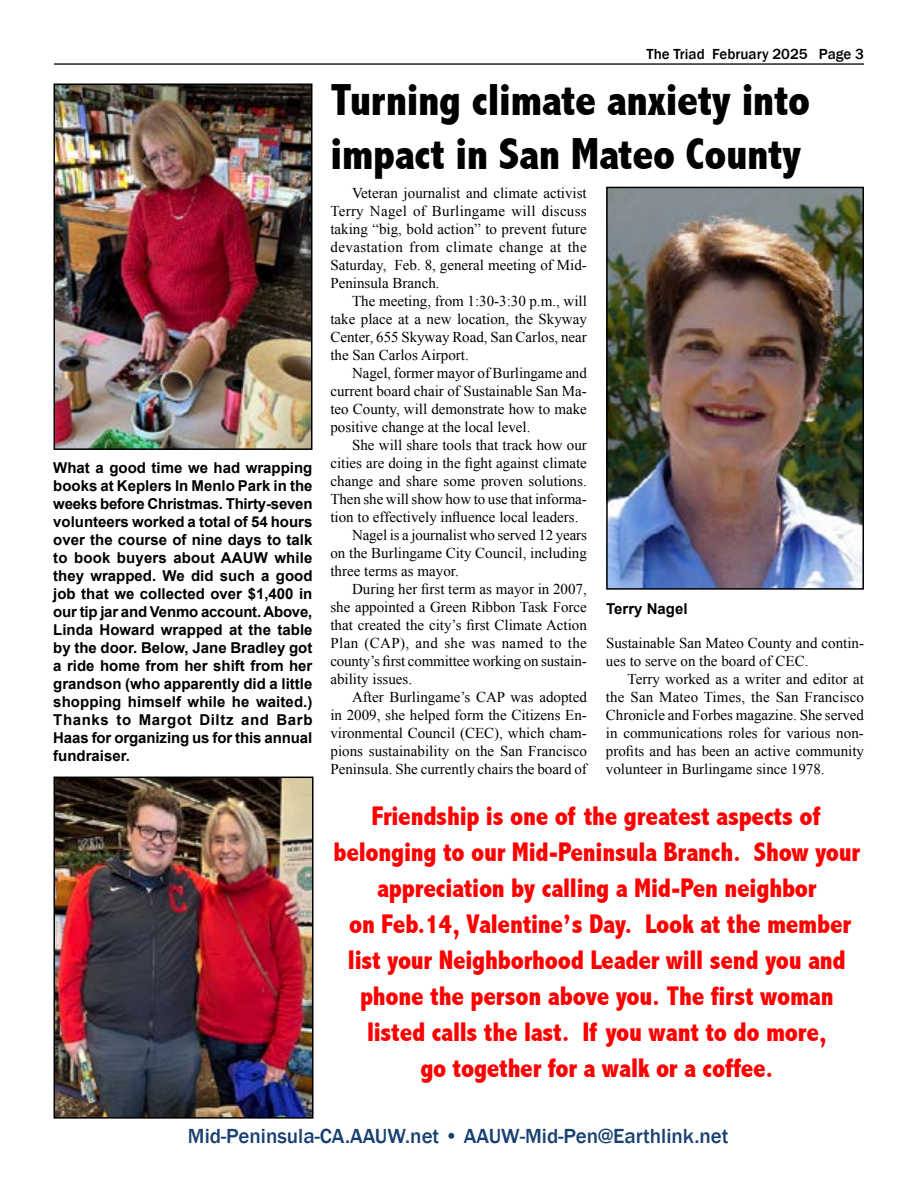
<style>
.page{position:relative;width:918px;height:1188px;background:#fff}
.page>*{position:absolute;margin:0;border:0;box-sizing:border-box;transform-origin:0 0}
.t1{font:800 condensed 45px/54px "Abadi";letter-spacing:-.01em;color:#000}
.t2{font:800 condensed 27px/36px "Abadi";letter-spacing:-.01em;color:#f00;text-align:center}
.t3{font:500 21px "Franklin Gothic";color:#184171}
.t4{font:15px/18px "Times New Roman";color:#000;text-align:justify}
.t5{font:700 15px/18px "Arial";letter-spacing:-.005em;color:#000;text-align:justify}
.t6{font:15px "Times New Roman";letter-spacing:.025em;color:#000}
.t7{font:500 15px "Franklin Gothic";color:#000}
</style>
<div class="page">
<hr style="left:54px;top:63px;width:810px;height:2px;background:#252525">
<img style="left:57px;top:86px;width:252px;height:361px">
<div style="left:54px;top:83px;width:258px;height:367px;border:2px solid #000"></div>
<img style="left:57px;top:780px;width:254px;height:336px">
<div style="left:54px;top:777px;width:260px;height:342px;border:2px solid #000"></div>
<img style="left:609px;top:190px;width:252px;height:397px">
<div style="left:606px;top:187px;width:258px;height:403px;border:2px solid #000"></div>
<p class="t5" style="left:53px;top:459px;width:261px">What a good time we had wrapping books at Keplers In Menlo Park in the weeks before Christmas. Thirty-seven volunteers worked a total of 54 hours over the course of nine days to talk to book buyers about AAUW while they wrapped. We did such a good job that we collected over $1,400 in our tip jar and Venmo account. Above, Linda Howard wrapped at the table by the door. Below, Jane Bradley got a ride home from her shift from her grandson (who apparently did a little shopping himself while he waited.)<br>Thanks to Margot Diltz and Barb Haas for organizing us for this annual fundraiser.</p>
<p class="t7" style="left:646px;top:45px;width:219px">The Triad February 2025 Page 3</p>
<h1 class="t1" style="left:330px;top:73px;width:481px">Turning climate anxiety into impact in San Mateo County</h1>
<p class="t4" style="left:330px;top:184px;width:258px;text-indent:22px">Veteran journalist and climate activist Terry Nagel of Burlingame will discuss taking “big, bold action” to prevent future devastation from climate change at the Saturday, Feb. 8, general meeting of Mid-Peninsula Branch.</p>
<p class="t4" style="left:330px;top:292px;width:258px;text-indent:22px">The meeting, from 1:30-3:30 p.m., will take place at a new location, the Skyway Center, 655 Skyway Road, San Carlos, near the San Carlos Airport.</p>
<p class="t4" style="left:330px;top:364px;width:258px;text-indent:22px">Nagel, former mayor of Burlingame and current board chair of Sustainable San Ma&shy;teo County, will demonstrate how to make positive change at the local level.</p>
<p class="t4" style="left:352px;top:436px;width:236px">She will share tools that track how our</p>
<p class="t4" style="left:330px;top:454px;width:258px">cities are doing in the fight against climate</p>
<p class="t4" style="left:330px;top:472px;width:258px">change and share some proven solutions.</p>
<p class="t4" style="left:330px;top:490px;width:258px">Then she will show how to use that informa-</p>
<p class="t4" style="left:330px;top:508px;width:249px">tion to effectively influence local leaders.</p>
<p class="t4" style="left:352px;top:526px;width:236px">Nagel is a journalist who served 12 years</p>
<p class="t4" style="left:330px;top:544px;width:258px">on the Burlingame City Council, including</p>
<p class="t4" style="left:330px;top:562px;width:130px">three terms as mayor.</p>
<p class="t4" style="left:352px;top:580px;width:236px">During her first term as mayor in 2007,</p>
<p class="t4" style="left:330px;top:598px;width:258px">she appointed a Green Ribbon Task Force</p>
<p class="t4" style="left:330px;top:616px;width:258px">that created the city’s first Climate Action</p>
<p class="t6" style="left:330px;top:633px;width:258px">Plan (CAP), and she was named to the</p>
<p class="t4" style="left:330px;top:652px;width:258px">county’s first committee working on sustain-</p>
<p class="t4" style="left:330px;top:670px;width:83px">ability issues.</p>
<p class="t4" style="left:352px;top:688px;width:236px">After Burlingame’s CAP was adopted</p>
<p class="t4" style="left:330px;top:706px;width:258px">in 2009, she helped form the Citizens En-</p>
<p class="t4" style="left:330px;top:724px;width:258px">vironmental Council (CEC), which cham-</p>
<p class="t4" style="left:330px;top:742px;width:258px">pions sustainability on the San Francisco</p>
<p class="t4" style="left:330px;top:760px;width:258px">Peninsula. She currently chairs the board of</p>
<p class="t5" style="left:606px;top:600px;width:83px">Terry Nagel</p>
<p class="t4" style="left:606px;top:633px;width:260px">Sustainable San Mateo County and contin&shy;ues to serve on the board of CEC.</p>
<p class="t4" style="left:606px;top:669px;width:260px;text-indent:22px">Terry worked as a writer and editor at the San Mateo Times, the San Francisco Chronicle and Forbes magazine. She served in communications roles for various non&shy;profits and has been an active community volunteer in Burlingame since 1978.</p>
<p class="t2" style="left:333px;top:798px;width:528px">Friendship is one of the greatest aspects of belonging to our Mid-Peninsula Branch. Show your appreciation by calling a Mid-Pen neighbor<br>on Feb.14, Valentine’s Day. Look at the member list your Neighborhood Leader will send you and phone the person above you. The first woman listed calls the last. If you want to do more,<br>go together for a walk or a coffee.</p>
<h3 class="t3" style="left:188px;top:1123px;width:542px">Mid-Peninsula-CA.AAUW.net • AAUW-Mid-Pen@Earthlink.net</h3>
</div>
